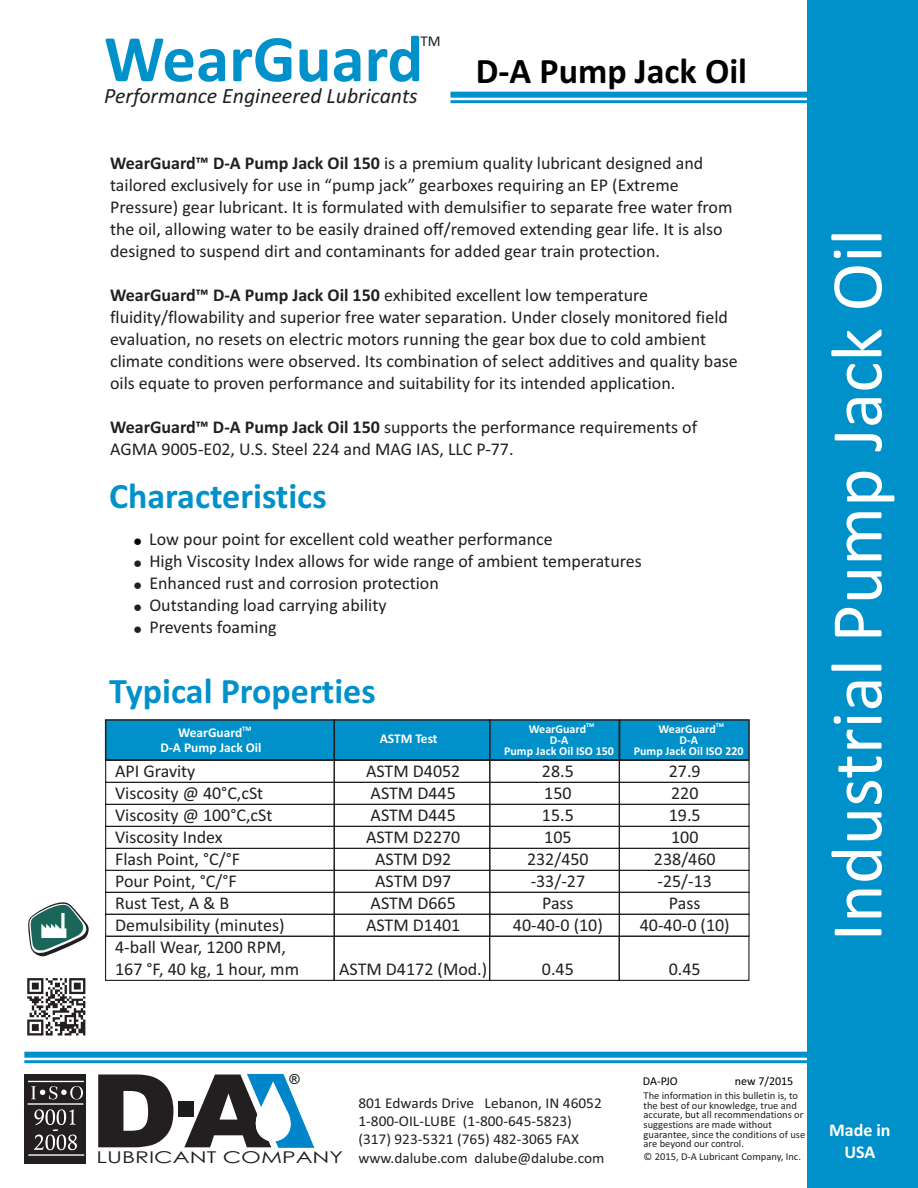
<style>
.page{position:relative;width:918px;height:1188px;background:#fff}
.page>*{position:absolute;margin:0;border:0;box-sizing:border-box;transform-origin:0 0}
.t1{font:900 101.7px "Arial";color:#231f20;scale:1.12 1}
.t2{font:73.65px "Calibri";color:#fff}
.t3{font:700 66.9px "Calibri";color:#0091ca}
.t4{font:700 36px "Calibri";color:#0091ca}
.t5{font:700 36px "Calibri";color:#000}
.t6{font:italic 21.9px "Calibri";color:#231f20}
.t7{font:21px "Calisto";color:#fff}
.t8{font:18px/21.9px "Calibri";color:#231f20}
.t9{font:700 18px/21.9px "Calibri";color:#fff;text-align:center}
.t10{font:15px/18.3px "Calibri";color:#231f20}
.t11{font:13.95px "Arial";color:#000}
.t12{font:700 13.5px/14.4px "Calibri";color:#fff;text-align:center}
.t13{font:700 12px/10.8px "Calibri";color:#fff;text-align:center}
.t14{font:12px "Calibri";color:#000}
.t15{font:10.5px/9.6px "Calibri";color:#231f20}
.t16{font:700 6.75px "Calibri";color:#fff}
.t17{font:700 6px "Calibri";color:#fff}
.s1{font-weight:700}
.s2{font-family:"Century Gothic";font-size:16.35px}
</style>
<div class="page">
<div style="left:808px;top:0;width:110px;height:1188px;background:#0091ca"></div>
<div style="left:178px;top:1101px;width:15px;height:16px;background:#1e1c1b"></div>
<svg style="left:184px;top:1074px;width:130px;height:74px"></svg>
<div style="left:24px;top:1074px;width:62px;height:90px;background:#231f20"></div>
<svg style="left:31px;top:1086px;width:52px;height:14px"></svg>
<hr style="left:28px;top:1081px;width:56px;height:1px;background:#fff">
<hr style="left:28px;top:1154px;width:56px;height:2px;background:#fff">
<hr style="left:28px;top:1103px;width:55px;height:2px;background:#fff">
<svg style="left:34px;top:1109px;width:43px;height:41px"></svg>
<hr style="left:450px;top:100px;width:360px;height:3px;background:#0091ca">
<div style="left:450px;top:92px;width:360px;height:6px;background:#0091ca"></div>
<hr style="left:24px;top:1060px;width:788px;height:3px;background:#0091ca">
<div style="left:24px;top:1052px;width:788px;height:6px;background:#0091ca"></div>
<img style="left:27px;top:978px;width:59px;height:58px">
<div style="left:105px;top:782px;width:230px;height:23px;border:1px solid #231f20"></div>
<div style="left:334px;top:782px;width:156px;height:23px;border:1px solid #231f20"></div>
<div style="left:489px;top:782px;width:131px;height:23px;border:1px solid #231f20"></div>
<div style="left:105px;top:804px;width:230px;height:23px;border:1px solid #231f20"></div>
<div style="left:334px;top:804px;width:156px;height:23px;border:1px solid #231f20"></div>
<div style="left:489px;top:804px;width:131px;height:23px;border:1px solid #231f20"></div>
<div style="left:105px;top:826px;width:230px;height:23px;border:1px solid #231f20"></div>
<div style="left:334px;top:826px;width:156px;height:23px;border:1px solid #231f20"></div>
<div style="left:489px;top:826px;width:131px;height:23px;border:1px solid #231f20"></div>
<div style="left:105px;top:848px;width:230px;height:23px;border:1px solid #231f20"></div>
<div style="left:334px;top:848px;width:156px;height:23px;border:1px solid #231f20"></div>
<div style="left:489px;top:848px;width:131px;height:23px;border:1px solid #231f20"></div>
<div style="left:105px;top:870px;width:230px;height:23px;border:1px solid #231f20"></div>
<div style="left:334px;top:870px;width:156px;height:23px;border:1px solid #231f20"></div>
<div style="left:489px;top:870px;width:131px;height:23px;border:1px solid #231f20"></div>
<div style="left:105px;top:892px;width:230px;height:23px;border:1px solid #231f20"></div>
<div style="left:334px;top:892px;width:156px;height:23px;border:1px solid #231f20"></div>
<div style="left:489px;top:892px;width:131px;height:23px;border:1px solid #231f20"></div>
<div style="left:105px;top:914px;width:230px;height:23px;border:1px solid #231f20"></div>
<div style="left:334px;top:914px;width:156px;height:23px;border:1px solid #231f20"></div>
<div style="left:489px;top:914px;width:131px;height:23px;border:1px solid #231f20"></div>
<div style="left:105px;top:936px;width:230px;height:45px;border:1px solid #231f20"></div>
<div style="left:334px;top:936px;width:156px;height:45px;border:1px solid #231f20"></div>
<div style="left:489px;top:936px;width:131px;height:45px;border:1px solid #231f20"></div>
<svg style="left:28px;top:902px;width:61px;height:55px"></svg>
<svg style="left:104px;top:719px;width:646px;height:42px;background:#0487bb"></svg>
<div style="left:619px;top:760px;width:131px;height:23px;border:1px solid #231f20"></div>
<div style="left:619px;top:782px;width:131px;height:23px;border:1px solid #231f20"></div>
<div style="left:619px;top:804px;width:131px;height:23px;border:1px solid #231f20"></div>
<div style="left:619px;top:826px;width:131px;height:23px;border:1px solid #231f20"></div>
<div style="left:619px;top:848px;width:131px;height:23px;border:1px solid #231f20"></div>
<div style="left:619px;top:870px;width:131px;height:23px;border:1px solid #231f20"></div>
<div style="left:619px;top:892px;width:131px;height:23px;border:1px solid #231f20"></div>
<div style="left:619px;top:914px;width:131px;height:23px;border:1px solid #231f20"></div>
<div style="left:619px;top:936px;width:130px;height:45px;border:1px solid #231f20"></div>
<p class="t7" style="left:53px;top:1120px;width:8px">-</p>
<h3 class="t3" style="left:104px;top:31px;width:321px">WearGuard</h3>
<p class="t6" style="left:104px;top:87px;width:315px">Performance Engineered Lubricants</p>
<p class="t10" style="left:421px;top:33px;width:22px">TM</p>
<h3 class="t5" style="left:476px;top:56px;width:273px">D-A Pump Jack Oil</h3>
<p class="t8" style="left:110px;top:154px;width:624px"><span class="s1">WearGuard™ D-A Pump Jack Oil 150</span> is a premium quality lubricant designed and tailored exclusively for use in “pump jack” gearboxes requiring an EP (Extreme Pressure) gear lubricant. It is formulated with demulsifier to separate free water from the oil, allowing water to be easily drained off/removed extending gear life. It is also designed to suspend dirt and contaminants for added gear train protection.</p>
<p class="t8" style="left:110px;top:286px;width:629px"><span class="s1">WearGuard™ D-A Pump Jack Oil 150</span> exhibited excellent low temperature fluidity/flowability and superior free water separation. Under closely monitored field evaluation, no resets on electric motors running the gear box due to cold ambient climate conditions were observed. Its combination of select additives and quality base oils equate to proven performance and suitability for its intended application.</p>
<p class="t8" style="left:110px;top:418px;width:589px"><span class="s1">WearGuard™ D-A Pump Jack Oil 150</span> supports the performance requirements of<br>AGMA 9005-E02, U.S. Steel 224 and MAG IAS, LLC P-77.</p>
<h3 class="t4" style="left:109px;top:481px;width:219px">Characteristics</h3>
<p class="t8" style="left:149px;top:530px;width:494px">Low pour point for excellent cold weather performance<br>High Viscosity Index allows for wide range of ambient temperatures Enhanced rust and corrosion protection<br>Outstanding load carrying ability<br>Prevents foaming</p>
<h3 class="t4" style="left:109px;top:676px;width:268px">Typical Properties</h3>
<p class="t16" style="left:242px;top:725px;width:11px">TM</p>
<p class="t12" style="left:160px;top:727px;width:103px">WearGuard<br>D-A Pump Jack Oil</p>
<p class="t12" style="left:380px;top:733px;width:59px">ASTM Test</p>
<p class="t17" style="left:586px;top:723px;width:10px">TM</p>
<p class="t13" style="left:529px;top:725px;width:59px;line-height:10.4px">WearGuard<br>D-A</p>
<p class="t13" style="left:504px;top:747px;width:111px">Pump Jack Oil ISO 150</p>
<p class="t17" style="left:716px;top:723px;width:10px">TM</p>
<p class="t13" style="left:634px;top:725px;width:111px">WearGuard<br>D-A<br>Pump Jack Oil ISO 220</p>
<p class="t8" style="left:115px;top:762px;width:82px">API Gravity</p>
<p class="t8" style="left:366px;top:762px;width:96px">ASTM D4052</p>
<p class="t8" style="left:542px;top:762px;width:33px">28.5</p>
<p class="t8" style="left:669px;top:762px;width:33px">27.9</p>
<p class="t8" style="left:115px;top:784px;width:150px">Viscosity @ 40°C,cSt</p>
<p class="t8" style="left:371px;top:784px;width:87px">ASTM D445</p>
<p class="t8" style="left:544px;top:784px;width:29px">150</p>
<p class="t8" style="left:671px;top:784px;width:29px">220</p>
<p class="t8" style="left:115px;top:806px;width:159px">Viscosity @ 100°C,cSt</p>
<p class="t8" style="left:371px;top:806px;width:87px">ASTM D445</p>
<p class="t8" style="left:542px;top:806px;width:33px">15.5</p>
<p class="t8" style="left:669px;top:806px;width:33px">19.5</p>
<p class="t8" style="left:115px;top:828px;width:109px">Viscosity Index</p>
<p class="t8" style="left:366px;top:828px;width:96px">ASTM D2270</p>
<p class="t8" style="left:544px;top:828px;width:29px">105</p>
<p class="t8" style="left:671px;top:828px;width:29px">100</p>
<p class="t8" style="left:115px;top:850px;width:127px">Flash Point, °C/°F</p>
<p class="t8" style="left:375px;top:850px;width:78px">ASTM D92</p>
<p class="t8" style="left:527px;top:850px;width:63px">232/450</p>
<p class="t8" style="left:654px;top:850px;width:63px">238/460</p>
<p class="t8" style="left:115px;top:872px;width:123px">Pour Point, °C/°F</p>
<p class="t8" style="left:375px;top:872px;width:78px">ASTM D97</p>
<p class="t8" style="left:531px;top:872px;width:56px">-33/-27</p>
<p class="t8" style="left:658px;top:872px;width:56px">-25/-13</p>
<p class="t8" style="left:115px;top:894px;width:116px">Rust Test, A &amp; B</p>
<p class="t8" style="left:371px;top:894px;width:87px">ASTM D665</p>
<p class="t8" style="left:542px;top:894px;width:33px">Pass</p>
<p class="t8" style="left:669px;top:894px;width:33px">Pass</p>
<p class="t8" style="left:115px;top:916px;width:171px">Demulsibility (minutes)</p>
<p class="t8" style="left:366px;top:916px;width:96px">ASTM D1401</p>
<p class="t8" style="left:513px;top:916px;width:91px">40-40-0 (10)</p>
<p class="t8" style="left:640px;top:916px;width:91px">40-40-0 (10)</p>
<p class="t8" style="left:115px;top:938px;width:185px">4-ball Wear, 1200 RPM,<br>167 °F, 40 kg, 1 hour, mm</p>
<p class="t8" style="left:339px;top:960px;width:150px">ASTM D4172 (Mod.)</p>
<p class="t8" style="left:542px;top:960px;width:33px">0.45</p>
<p class="t8" style="left:669px;top:960px;width:33px">0.45</p>
<h2 class="t2" style="left:826px;top:942px;width:714px;rotate:-90deg">Industrial Pump Jack Oil</h2>
<h1 class="t1" style="left:90px;top:1075px;width:81px">D</h1>
<p class="t10" style="left:97px;top:1150px;width:509px"><span class="s2">LUBRICANT COMPANY</span> www.dalube.com dalube@dalube.com</p>
<p class="t11" style="left:289px;top:1074px;width:12px">®</p>
<p class="t10" style="left:358px;top:1095px;width:245px">801 Edwards Drive Lebanon, IN 46052<br>1-800-OIL-LUBE (1-800-645-5823) (317) 923-5321 (765) 482-3065 FAX</p>
<p class="t14" style="left:643px;top:1076px;width:36px">DA-PJO</p>
<p class="t14" style="left:735px;top:1076px;width:60px">new 7/2015</p>
<p class="t15" style="left:644px;top:1092px;width:163px">The information in this bulletin is, to the best of our knowledge, true and accurate, but all recommendations or suggestions are made without guarantee, since the conditions of use are beyond our control.</p>
<p class="t15" style="left:644px;top:1153px;width:159px">© 2015, D-A Lubricant Company, Inc.</p>
<p class="t9" style="left:829px;top:1120px;width:63px">Made in<br>USA</p>
</div>
